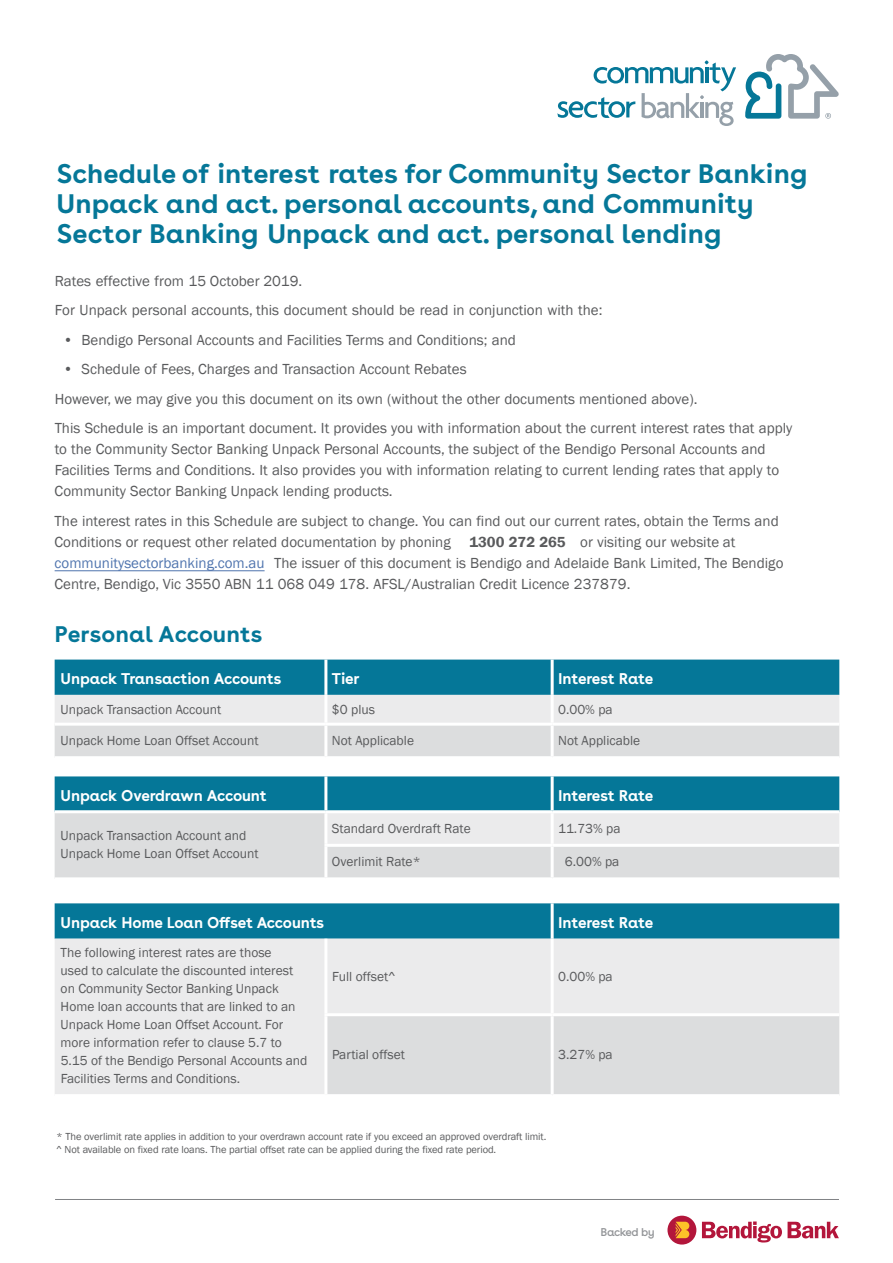
<style>
.page{position:relative;width:893px;height:1263px;background:#fff}
.page>*{position:absolute;margin:0;border:0;box-sizing:border-box;transform-origin:0 0}
.t1{font:700 28.5px/30px "Buenos Aires";color:#057798}
.t2{font:700 24px "Buenos Aires";color:#057798}
.t3{font:700 16.5px "Buenos Aires";letter-spacing:-.01em;color:#fff}
.t4{font:15px/21px "Franklin Gothic";color:#595a5c}
.t5{font:13.5px/18px "Franklin Gothic";color:#595a5c}
.t6{font:12px "Buenos Aires";letter-spacing:-.04em;color:#939598}
.t7{font:10.5px/12.6px "Franklin Gothic";letter-spacing:-.01em;color:#595a5c}
.s1{font-weight:600}
.s2{color:#4f74ae}
</style>
<div class="page">
<svg style="left:55px;top:659px;width:784px;height:97px;background:#90bbc8"></svg>
<hr style="left:324px;top:695px;width:3px;height:28px;background:#fff">
<hr style="left:55px;top:723px;width:271px;height:3px;background:#fff">
<hr style="left:326px;top:723px;width:226px;height:3px;background:#fff">
<hr style="left:324px;top:726px;width:3px;height:30px;background:#fff">
<hr style="left:552px;top:723px;width:287px;height:3px;background:#fff">
<hr style="left:324px;top:659px;width:3px;height:36px;background:#fff">
<hr style="left:551px;top:659px;width:3px;height:36px;background:#fff">
<hr style="left:551px;top:695px;width:3px;height:28px;background:#fff">
<hr style="left:551px;top:726px;width:3px;height:30px;background:#fff">
<div style="left:55px;top:845px;width:784px;height:32px;background:#dcddde"></div>
<svg style="left:55px;top:776px;width:784px;height:69px;background:#72adbe"></svg>
<hr style="left:55px;top:810px;width:271px;height:3px;background:#fff">
<hr style="left:326px;top:810px;width:226px;height:3px;background:#fff">
<hr style="left:324px;top:813px;width:3px;height:31px;background:#fff">
<hr style="left:552px;top:810px;width:287px;height:3px;background:#fff">
<hr style="left:324px;top:844px;width:228px;height:3px;background:#fff">
<hr style="left:324px;top:847px;width:3px;height:30px;background:#fff">
<hr style="left:552px;top:844px;width:287px;height:3px;background:#fff">
<hr style="left:324px;top:776px;width:3px;height:34px;background:#fff">
<hr style="left:551px;top:776px;width:3px;height:34px;background:#fff">
<hr style="left:551px;top:813px;width:3px;height:31px;background:#fff">
<hr style="left:551px;top:847px;width:3px;height:30px;background:#fff">
<div style="left:55px;top:903px;width:784px;height:36px;background:#057798"></div>
<div style="left:55px;top:939px;width:784px;height:155px;background:#ebebec"></div>
<div style="left:327px;top:1016px;width:512px;height:78px;background:#dcddde"></div>
<hr style="left:324px;top:939px;width:3px;height:74px;background:#fff">
<hr style="left:324px;top:1013px;width:228px;height:3px;background:#fff">
<hr style="left:324px;top:1016px;width:3px;height:78px;background:#fff">
<hr style="left:552px;top:1013px;width:287px;height:3px;background:#fff">
<hr style="left:551px;top:903px;width:3px;height:36px;background:#fff">
<hr style="left:551px;top:939px;width:3px;height:74px;background:#fff">
<hr style="left:551px;top:1016px;width:3px;height:78px;background:#fff">
<hr style="left:55px;top:1199px;width:784px;height:1px;background:#808285">
<svg style="left:667px;top:1215px;width:172px;height:29px"></svg>
<svg style="left:557px;top:60px;width:179px;height:66px"></svg>
<svg style="left:745px;top:54px;width:94px;height:65px"></svg>
<hr style="left:55px;top:570px;width:210px;height:1px;background:#4f74ae">
<h1 class="t1" style="left:57px;top:157px;width:752px">Schedule of interest rates for Community Sector Banking<br>Unpack and act. personal accounts, and Community<br>Sector Banking Unpack and act. personal lending</h1>
<p class="t4" style="left:55px;top:266px;width:549px;line-height:29.5px">Rates effective from 15 October 2019.<br>For Unpack personal accounts, this document should be read in conjunction with the:</p>
<p class="t4" style="left:63px;top:330px;width:454px">• Bendigo Personal Accounts and Facilities Terms and Conditions; and</p>
<p class="t4" style="left:55px;top:355px;width:739px;line-height:29.5px;text-indent:8px">• Schedule of Fees, Charges and Transaction Account Rebates<br>However, we may give you this document on its own (without the other documents mentioned above).<br>This Schedule is an important document. It provides you with information about the current interest rates that apply</p>
<p class="t4" style="left:55px;top:439px;width:726px">to the Community Sector Banking Unpack Personal Accounts, the subject of the Bendigo Personal Accounts and<br>Facilities Terms and Conditions. It also provides you with information relating to current lending rates that apply to<br>Community Sector Banking Unpack lending products.</p>
<p class="t4" style="left:55px;top:511px;width:730px">The interest rates in this Schedule are subject to change. You can find out our current rates, obtain the Terms and Conditions or request other related documentation by phoning <span class="s1">1300 272 265</span> or visiting our website at <span class="s2">communitysectorbanking.com.au</span> The issuer of this document is Bendigo and Adelaide Bank Limited, The Bendigo Centre, Bendigo, Vic 3550 ABN 11 068 049 178. AFSL/Australian Credit Licence 237879.</p>
<h2 class="t2" style="left:55px;top:617px;width:209px">Personal Accounts</h2>
<p class="t3" style="left:61px;top:668px;width:222px">Unpack Transaction Accounts</p>
<p class="t3" style="left:332px;top:668px;width:29px">Tier</p>
<p class="t3" style="left:558px;top:668px;width:97px">Interest Rate</p>
<p class="t5" style="left:61px;top:700px;width:162px">Unpack Transaction Account</p>
<p class="t5" style="left:332px;top:700px;width:45px">$0 plus</p>
<p class="t5" style="left:558px;top:700px;width:56px">0.00% pa</p>
<p class="t5" style="left:61px;top:732px;width:199px">Unpack Home Loan Offset Account</p>
<p class="t5" style="left:332px;top:732px;width:84px">Not Applicable</p>
<p class="t5" style="left:558px;top:732px;width:84px">Not Applicable</p>
<p class="t3" style="left:61px;top:784px;width:208px">Unpack Overdrawn Account</p>
<p class="t3" style="left:558px;top:784px;width:97px">Interest Rate</p>
<p class="t5" style="left:61px;top:827px;width:199px">Unpack Transaction Account and<br>Unpack Home Loan Offset Account</p>
<p class="t5" style="left:332px;top:819px;width:140px">Standard Overdraft Rate</p>
<p class="t5" style="left:558px;top:819px;width:64px">11.73% pa</p>
<p class="t5" style="left:332px;top:853px;width:90px">Overlimit Rate*</p>
<p class="t5" style="left:565px;top:853px;width:56px">6.00% pa</p>
<p class="t3" style="left:61px;top:911px;width:265px">Unpack Home Loan Offset Accounts</p>
<p class="t3" style="left:558px;top:911px;width:97px">Interest Rate</p>
<p class="t5" style="left:61px;top:944px;width:248px">The following interest rates are those<br>used to calculate the discounted interest on Community Sector Banking Unpack Home loan accounts that are linked to an Unpack Home Loan Offset Account. For more information refer to clause 5.7 to 5.15 of the Bendigo Personal Accounts and Facilities Terms and Conditions.</p>
<p class="t5" style="left:332px;top:967px;width:65px">Full offset^</p>
<p class="t5" style="left:558px;top:967px;width:56px">0.00% pa</p>
<p class="t5" style="left:332px;top:1046px;width:74px">Partial offset</p>
<p class="t5" style="left:558px;top:1046px;width:56px">3.27% pa</p>
<p class="t7" style="left:57px;top:1130px;width:491px">* The overlimit rate applies in addition to your overdrawn account rate if you exceed an approved overdraft limit. ^ Not available on fixed rate loans. The partial offset rate can be applied during the fixed rate period.</p>
<p class="t6" style="left:600px;top:1224px;width:56px">Backed by</p>
</div>
